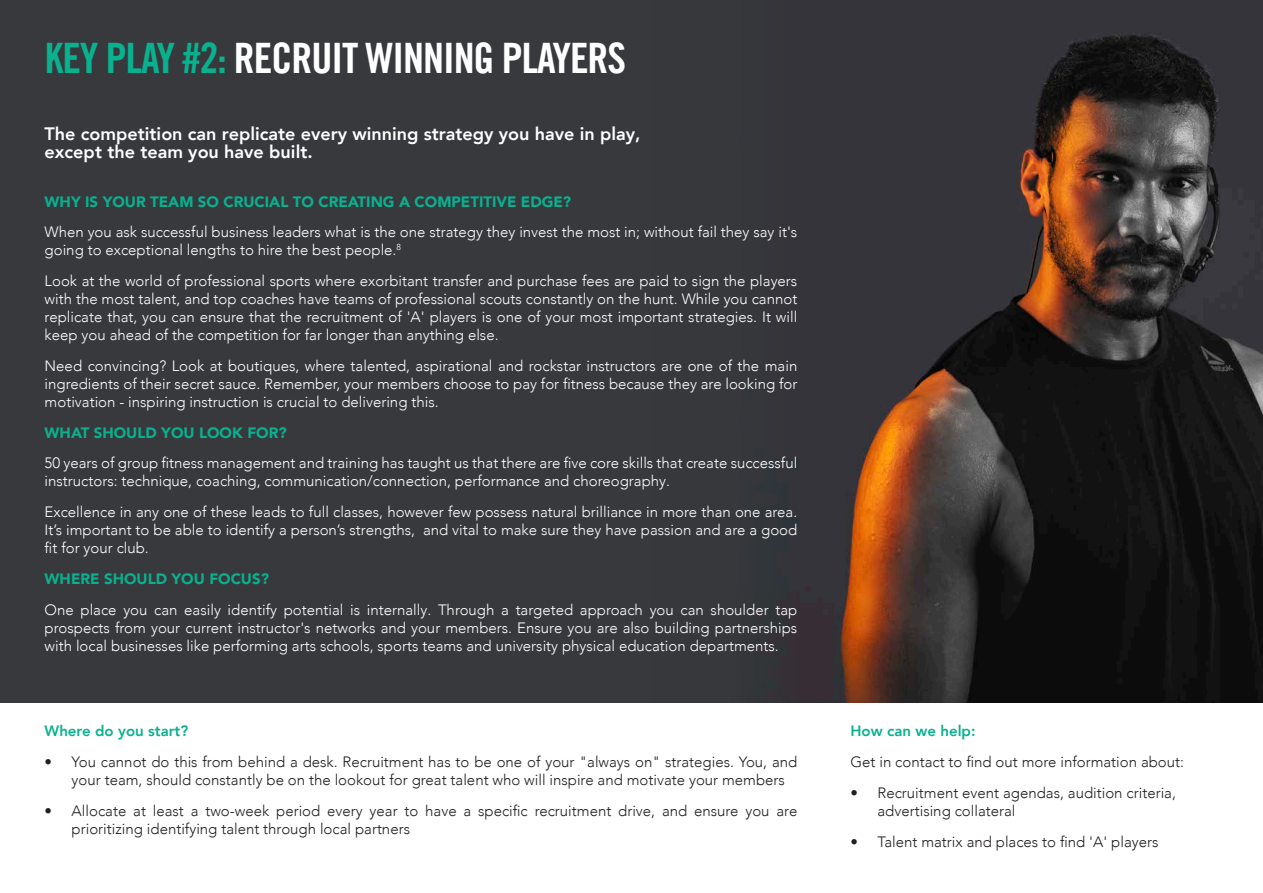
<style>
.page{position:relative;width:1263px;height:893px;background:#fff}
.page>*{position:absolute;margin:0;border:0;box-sizing:border-box;transform-origin:0 0}
.t1{font:42px "Trade Gothic LT Com Bd Cn 20";letter-spacing:-.025em;color:#fff}
.t2{font:800 18px/18px "Avenir LT Com";color:#fff}
.t3{font:300 15px/18px "Avenir LT Com";color:#fff;text-align:justify}
.t4{font:300 15px/18px "Avenir LT Com";color:#231f20}
.t5{font:900 15px "Avenir LT Com";color:#09b18f}
.t6{font:800 15px "Avenir LT Com";color:#09b18f}
.s1{color:#09b18f}
</style>
<div class="page">
<div style="left:0;top:0;width:842px;height:750px;background:#38393d"></div>
<img style="left:652px;top:0;width:611px;height:704px">
<div style="left:0;top:704px;width:1263px;height:189px;background:#fff"></div>
<p class="t1" style="left:45px;top:32px;width:583px"><span class="s1">KEY PLAY #2:</span> RECRUIT WINNING PLAYERS</p>
<p class="t2" style="left:45px;top:125px;width:597px">The competition can replicate every winning strategy you have in play, except the team you have built.</p>
<p class="t5" style="left:45px;top:192px;width:528px">WHY IS YOUR TEAM SO CRUCIAL TO CREATING A COMPETITIVE EDGE?</p>
<p class="t3" style="left:45px;top:223px;width:754px">When you ask successful business leaders what is the one strategy they invest the most in; without fail they say it's going to exceptional lengths to hire the best people.<sup>8</sup></p>
<p class="t3" style="left:45px;top:272px;width:754px">Look at the world of professional sports where exorbitant transfer and purchase fees are paid to sign the players with the most talent, and top coaches have teams of professional scouts constantly on the hunt. While you cannot replicate that, you can ensure that the recruitment of 'A' players is one of your most important strategies. It will keep you ahead of the competition for far longer than anything else.</p>
<p class="t3" style="left:45px;top:357px;width:754px">Need convincing? Look at boutiques, where talented, aspirational and rockstar instructors are one of the main ingredients of their secret sauce. Remember, your members choose to pay for fitness because they are looking for motivation - inspiring instruction is crucial to delivering this.</p>
<p class="t5" style="left:45px;top:423px;width:244px">WHAT SHOULD YOU LOOK FOR?</p>
<p class="t3" style="left:45px;top:454px;width:754px">50 years of group fitness management and training has taught us that there are five core skills that create successful instructors: technique, coaching, communication/connection, performance and choreography.</p>
<p class="t3" style="left:45px;top:503px;width:754px">Excellence in any one of these leads to full classes, however few possess natural brilliance in more than one area.<br>It’s important to be able to identify a person’s strengths, and vital to make sure they have passion and are a good fit for your club.</p>
<p class="t5" style="left:45px;top:570px;width:226px">WHERE SHOULD YOU FOCUS?</p>
<p class="t3" style="left:45px;top:600px;width:754px">One place you can easily identify potential is internally. Through a targeted approach you can shoulder tap prospects from your current instructor's networks and your members. Ensure you are also building partnerships with local businesses like performing arts schools, sports teams and university physical education departments.</p>
<p class="t6" style="left:45px;top:722px;width:145px">Where do you start?</p>
<p class="t4" style="left:72px;top:753px;width:727px;text-indent:-27px">• You cannot do this from behind a desk. Recruitment has to be one of your "always on" strategies. You, and your team, should constantly be on the lookout for great talent who will inspire and motivate your members</p>
<p class="t4" style="left:72px;top:802px;width:727px;text-indent:-27px">• Allocate at least a two-week period every year to have a specific recruitment drive, and ensure you are prioritizing identifying talent through local partners</p>
<p class="t6" style="left:850px;top:722px;width:126px">How can we help:</p>
<p class="t4" style="left:850px;top:753px;width:335px">Get in contact to find out more information about:</p>
<p class="t4" style="left:877px;top:784px;width:300px;text-indent:-27px">• Recruitment event agendas, audition criteria, advertising collateral</p>
<p class="t4" style="left:850px;top:832px;width:309px">• Talent matrix and places to find 'A' players</p>
</div>
